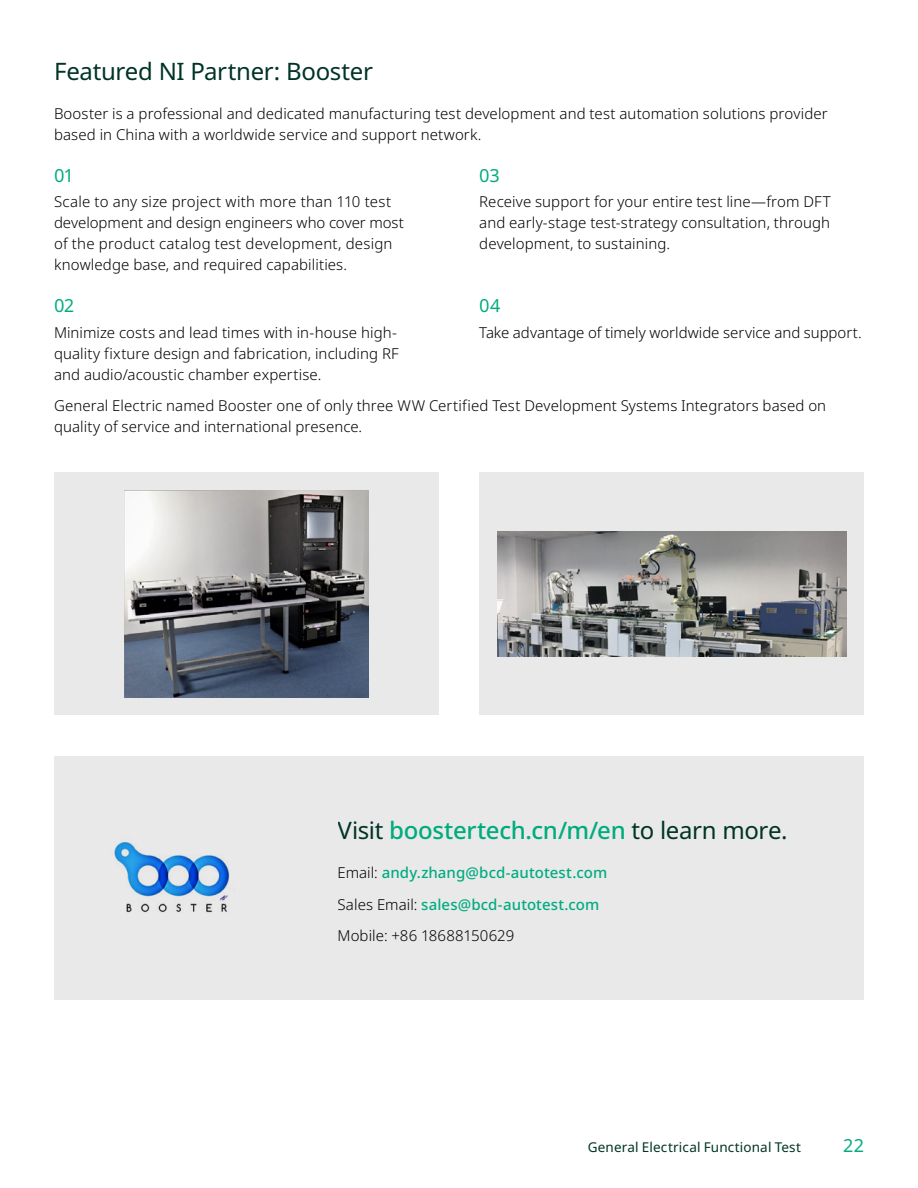
<style>
.page{position:relative;width:918px;height:1188px;background:#fff}
.page>*{position:absolute;margin:0;border:0;box-sizing:border-box;transform-origin:0 0}
.t1{font:500 24px "Noto Sans";letter-spacing:-.01em;color:#00ac7e}
.t2{font:24px "Noto Sans";letter-spacing:-.015em;color:#003427}
.t3{font:18px "Noto Sans";letter-spacing:.01em;color:#00ac7e}
.t4{font:300 15px/21px "Noto Sans";letter-spacing:.005em;color:#000}
.t5{font:500 15px/31.5px "Noto Sans";letter-spacing:.005em;color:#00ac7e}
.t6{font:13.5px "Noto Sans";letter-spacing:.01em;color:#003427}
.s1{font-weight:400;color:#003427}
.s2{font-weight:300;color:#000}
</style>
<div class="page">
<div style="left:338px;top:756px;width:526px;height:243px;background:#e9e9ea"></div>
<div style="left:54px;top:756px;width:284px;height:243px;background:#e9e9ea"></div>
<img style="left:114px;top:842px;width:116px;height:71px">
<div style="left:54px;top:472px;width:385px;height:244px;background:#e9e9ea"></div>
<img style="left:125px;top:490px;width:243px;height:207px">
<div style="left:479px;top:472px;width:385px;height:244px;background:#e9e9ea"></div>
<img style="left:497px;top:532px;width:349px;height:124px">
<h1 class="t2" style="left:54px;top:54px;width:320px">Featured NI Partner: Booster</h1>
<p class="t4" style="left:54px;top:103px;width:775px">Booster is a professional and dedicated manufacturing test development and test automation solutions provider based in China with a worldwide service and support network.</p>
<p class="t3" style="left:54px;top:162px;width:20px">01</p>
<p class="t4" style="left:54px;top:192px;width:352px">Scale to any size project with more than 110 test development and design engineers who cover most of the product catalog test development, design knowledge base, and required capabilities.</p>
<p class="t3" style="left:54px;top:293px;width:22px">02</p>
<p class="t4" style="left:54px;top:322px;width:346px">Minimize costs and lead times with in-house high&shy;quality fixture design and fabrication, including RF and audio/acoustic chamber expertise.</p>
<p class="t3" style="left:479px;top:162px;width:22px">03</p>
<p class="t4" style="left:479px;top:192px;width:353px;text-align:justify">Receive support for your entire test line—from DFT and early-stage test-strategy consultation, through development, to sustaining.</p>
<p class="t3" style="left:479px;top:293px;width:23px">04</p>
<p class="t4" style="left:479px;top:322px;width:384px">Take advantage of timely worldwide service and support.</p>
<p class="t4" style="left:54px;top:396px;width:774px">General Electric named Booster one of only three WW Certified Test Development Systems Integrators based on quality of service and international presence.</p>
<h1 class="t1" style="left:338px;top:814px;width:452px"><span class="s1">Visit</span> boostertech.cn/m/en <span class="s1">to learn more.</span></h1>
<p class="t5" style="left:338px;top:858px;width:271px"><span class="s2">Email:</span> andy.zhang@bcd-autotest.com<br><span class="s2">Sales Email:</span> sales@bcd-autotest.com<br><span class="s2">Mobile: +86 18688150629</span></p>
<p class="t6" style="left:588px;top:1138px;width:215px">General Electrical Functional Test</p>
<p class="t3" style="left:843px;top:1133px;width:22px">22</p>
</div>
